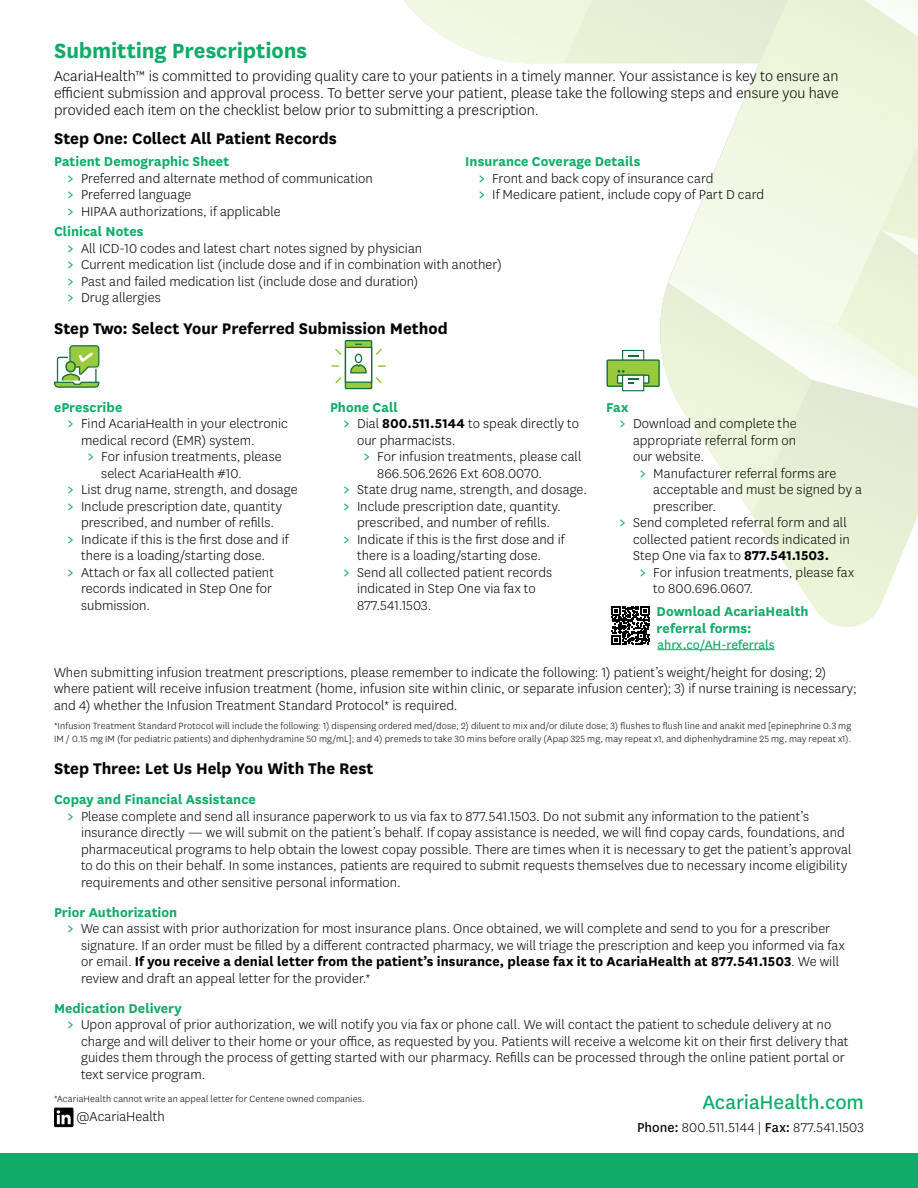
<style>
.page{position:relative;width:918px;height:1188px;background:#fff}
.page>*{position:absolute;margin:0;border:0;box-sizing:border-box;transform-origin:0 0}
.t1{font:700 24px "Centene Sans";letter-spacing:-.005em;color:#11ab68}
.t2{font:22.5px "Centene Sans";letter-spacing:-.005em;color:#0cac69}
.t3{font:700 18px "Centene Sans";color:#000}
.t4{font:300 16.5px/17.2px "Centene Sans";color:#000;text-align:justify}
.t5{font:300 15px/16.5px "Centene Sans";letter-spacing:.005em;color:#000}
.t6{font:700 15px/16.5px "Centene Sans";letter-spacing:.005em;color:#11ab68}
.t7{font:700 15px "Centene Sans";letter-spacing:.005em;color:#000}
.t8{font:14.1px "Centene Sans";color:#11ab69}
.t9{font:300 10.5px/12.6px "Centene Sans";letter-spacing:.015em;color:#000}
.s1{font-weight:700;color:#11ab68}
.s2{font-weight:500;font-size:16.5px;color:#11ab69}
.s3{font-weight:700}
.s4{font-weight:300}
.s5{font-weight:400}
</style>
<div class="page">
<img style="left:331px;top:0;width:587px;height:626px">
<div style="left:0;top:1153px;width:918px;height:35px;background:#11ab69"></div>
<svg style="left:54px;top:345px;width:46px;height:43px"></svg>
<div style="left:607px;top:360px;width:52px;height:26px;background:#99c93d"></div>
<div style="left:607px;top:359px;width:53px;height:28px;border:1px solid #126e3b"></div>
<div style="left:622px;top:375px;width:22px;height:16px;background:#fff;border:1px solid #126e3b"></div>
<div style="left:622px;top:350px;width:22px;height:11px;border:1px solid #126e3b"></div>
<svg style="left:616px;top:370px;width:34px;height:15px"></svg>
<svg style="left:332px;top:339px;width:54px;height:51px"></svg>
<hr style="left:657px;top:649px;width:118px;height:1px;background:#11ab69">
<svg style="left:611px;top:606px;width:39px;height:39px"></svg>
<svg style="left:54px;top:1108px;width:20px;height:19px"></svg>
<h1 class="t1" style="left:54px;top:34px;width:255px">Submitting Prescriptions</h1>
<p class="t4" style="left:54px;top:67px;width:786px">AcariaHealth™ is committed to providing quality care to your patients in a timely manner. Your assistance is key to ensure an efficient submission and approval process. To better serve your patient, please take the following steps and ensure you have provided each item on the checklist below prior to submitting a prescription.</p>
<p class="t3" style="left:54px;top:126px;width:284px">Step One: Collect All Patient Records</p>
<p class="t5" style="left:67px;top:153px;width:307px;text-indent:-13px"><span class="s1">Patient Demographic Sheet<br></span><span class="s2">&gt;</span> Preferred and alternate method of communication <span class="s2">&gt;</span> Preferred language<br><span class="s2">&gt;</span> HIPAA authorizations, if applicable</p>
<p class="t5" style="left:479px;top:153px;width:287px;text-indent:-13px"><span class="s1">Insurance Coverage Details<br></span><span class="s2">&gt;</span> Front and back copy of insurance card<br><span class="s2">&gt;</span> If Medicare patient, include copy of Part D card</p>
<p class="t5" style="left:67px;top:223px;width:436px;text-indent:-13px"><span class="s1">Clinical Notes<br></span><span class="s2">&gt;</span> All ICD-10 codes and latest chart notes signed by physician<br><span class="s2">&gt;</span> Current medication list (include dose and if in combination with another) <span class="s2">&gt;</span> Past and failed medication list (include dose and duration)<br><span class="s2">&gt;</span> Drug allergies</p>
<p class="t3" style="left:54px;top:316px;width:395px">Step Two: Select Your Preferred Submission Method</p>
<p class="t6" style="left:54px;top:398px;width:70px">ePrescribe</p>
<p class="t5" style="left:67px;top:415px;width:222px"><span class="s2">&gt;</span> Find AcariaHealth in your electronic</p>
<p class="t5" style="left:81px;top:431px;width:175px">medical record (EMR) system.</p>
<p class="t5" style="left:88px;top:448px;width:195px"><span class="s2">&gt;</span> For infusion treatments, please</p>
<p class="t5" style="left:101px;top:464px;width:142px">select AcariaHealth #10.</p>
<p class="t5" style="left:67px;top:481px;width:232px"><span class="s2">&gt;</span> List drug name, strength, and dosage</p>
<p class="t5" style="left:67px;top:497px;width:216px"><span class="s2">&gt;</span> Include prescription date, quantity</p>
<p class="t5" style="left:81px;top:514px;width:195px">prescribed, and number of refills.</p>
<p class="t5" style="left:67px;top:530px;width:223px"><span class="s2">&gt;</span> Indicate if this is the first dose and if</p>
<p class="t5" style="left:81px;top:547px;width:186px">there is a loading/starting dose.</p>
<p class="t5" style="left:67px;top:563px;width:208px"><span class="s2">&gt;</span> Attach or fax all collected patient</p>
<p class="t5" style="left:81px;top:580px;width:193px">records indicated in Step One for</p>
<p class="t5" style="left:81px;top:596px;width:71px">submission.</p>
<p class="t6" style="left:330px;top:398px;width:69px">Phone Call</p>
<p class="t5" style="left:343px;top:415px;width:237px"><span class="s2">&gt;</span> Dial <span class="s3">800.511.5144</span> to speak directly to</p>
<p class="t5" style="left:357px;top:431px;width:100px">our pharmacists.</p>
<p class="t5" style="left:364px;top:448px;width:219px"><span class="s2">&gt;</span> For infusion treatments, please call</p>
<p class="t5" style="left:377px;top:464px;width:166px">866.506.2626 Ext 608.0070.</p>
<p class="t5" style="left:343px;top:481px;width:245px"><span class="s2">&gt;</span> State drug name, strength, and dosage.</p>
<p class="t5" style="left:343px;top:497px;width:219px"><span class="s2">&gt;</span> Include prescription date, quantity.</p>
<p class="t5" style="left:357px;top:514px;width:195px">prescribed, and number of refills.</p>
<p class="t5" style="left:343px;top:530px;width:223px"><span class="s2">&gt;</span> Indicate if this is the first dose and if</p>
<p class="t5" style="left:357px;top:547px;width:186px">there is a loading/starting dose.</p>
<p class="t5" style="left:343px;top:563px;width:210px"><span class="s2">&gt;</span> Send all collected patient records</p>
<p class="t5" style="left:357px;top:580px;width:180px">indicated in Step One via fax to</p>
<p class="t5" style="left:357px;top:596px;width:76px">877.541.1503.</p>
<p class="t6" style="left:606px;top:398px;width:24px">Fax</p>
<p class="t5" style="left:619px;top:415px;width:179px"><span class="s2">&gt;</span> Download and complete the</p>
<p class="t5" style="left:633px;top:431px;width:165px">appropriate referral form on</p>
<p class="t5" style="left:633px;top:448px;width:73px">our website.</p>
<p class="t5" style="left:640px;top:464px;width:198px"><span class="s2">&gt;</span> Manufacturer referral forms are</p>
<p class="t5" style="left:653px;top:481px;width:210px">acceptable and must be signed by a</p>
<p class="t5" style="left:653px;top:497px;width:64px">prescriber.</p>
<p class="t5" style="left:619px;top:514px;width:229px"><span class="s2">&gt;</span> Send completed referral form and all</p>
<p class="t5" style="left:633px;top:530px;width:218px">collected patient records indicated in</p>
<p class="t5" style="left:633px;top:547px;width:198px">Step One via fax to <span class="s3">877.541.1503.</span></p>
<p class="t5" style="left:640px;top:563px;width:216px"><span class="s2">&gt;</span> For infusion treatments, please fax</p>
<p class="t5" style="left:653px;top:580px;width:102px">to 800.696.0607.</p>
<p class="t6" style="left:657px;top:602px;width:154px">Download AcariaHealth referral forms:</p>
<p class="t8" style="left:657px;top:636px;width:119px">ahrx.co/AH-referrals</p>
<p class="t5" style="left:54px;top:664px;width:804px">When submitting infusion treatment prescriptions, please remember to indicate the following: 1) patient’s weight/height for dosing; 2) where patient will receive infusion treatment (home, infusion site within clinic, or separate infusion center); 3) if nurse training is necessary; and 4) whether the Infusion Treatment Standard Protocol* is required.</p>
<p class="t9" style="left:54px;top:719px;width:799px">*Infusion Treatment Standard Protocol will include the following: 1) dispensing ordered med/dose; 2) diluent to mix and/or dilute dose; 3) flushes to flush line and anakit med [epinephrine 0.3 mg<br>IM / 0.15 mg IM (for pediatric patients) and diphenhydramine 50 mg/mL]; and 4) premeds to take 30 mins before orally (Apap 325 mg, may repeat x1, and diphenhydramine 25 mg, may repeat x1).</p>
<p class="t3" style="left:54px;top:756px;width:321px">Step Three: Let Us Help You With The Rest</p>
<p class="t6" style="left:54px;top:790px;width:203px">Copay and Financial Assistance</p>
<p class="t5" style="left:67px;top:808px;width:743px"><span class="s2">&gt;</span> Please complete and send all insurance paperwork to us via fax to 877.541.1503. Do not submit any information to the patient’s</p>
<p class="t5" style="left:81px;top:824px;width:765px">insurance directly — we will submit on the patient’s behalf. If copay assistance is needed, we will find copay cards, foundations, and</p>
<p class="t5" style="left:81px;top:841px;width:772px">pharmaceutical programs to help obtain the lowest copay possible. There are times when it is necessary to get the patient’s approval</p>
<p class="t5" style="left:81px;top:857px;width:768px">to do this on their behalf. In some instances, patients are required to submit requests themselves due to necessary income eligibility</p>
<p class="t5" style="left:81px;top:874px;width:321px">requirements and other sensitive personal information.</p>
<p class="t6" style="left:54px;top:903px;width:125px">Prior Authorization</p>
<p class="t5" style="left:67px;top:920px;width:764px"><span class="s2">&gt;</span> We can assist with prior authorization for most insurance plans. Once obtained, we will complete and send to you for a prescriber</p>
<p class="t5" style="left:81px;top:937px;width:765px">signature. If an order must be filled by a different contracted pharmacy, we will triage the prescription and keep you informed via fax</p>
<p class="t7" style="left:81px;top:951px;width:760px"><span class="s4">or email.</span> If you receive a denial letter from the patient’s insurance, please fax it to AcariaHealth at 877.541.1503<span class="s4">. We will</span></p>
<p class="t5" style="left:81px;top:970px;width:291px">review and draft an appeal letter for the provider.*</p>
<p class="t6" style="left:54px;top:999px;width:129px">Medication Delivery</p>
<p class="t5" style="left:67px;top:1016px;width:765px"><span class="s2">&gt;</span> Upon approval of prior authorization, we will notify you via fax or phone call. We will contact the patient to schedule delivery at no</p>
<p class="t5" style="left:81px;top:1033px;width:769px">charge and will deliver to their home or your office, as requested by you. Patients will receive a welcome kit on their first delivery that</p>
<p class="t5" style="left:81px;top:1049px;width:765px">guides them through the process of getting started with our pharmacy. Refills can be processed through the online patient portal or</p>
<p class="t5" style="left:81px;top:1066px;width:126px">text service program.</p>
<p class="t9" style="left:54px;top:1092px;width:312px">*AcariaHealth cannot write an appeal letter for Centene owned companies.</p>
<h2 class="t2" style="left:702px;top:1087px;width:163px">AcariaHealth.com</h2>
<p class="t5" style="left:637px;top:1118px;width:228px"><span class="s5">Phone:</span> 800.511.5144 | <span class="s5">Fax:</span> 877.541.1503</p>
<p class="t5" style="left:77px;top:1108px;width:90px">@AcariaHealth</p>
</div>
